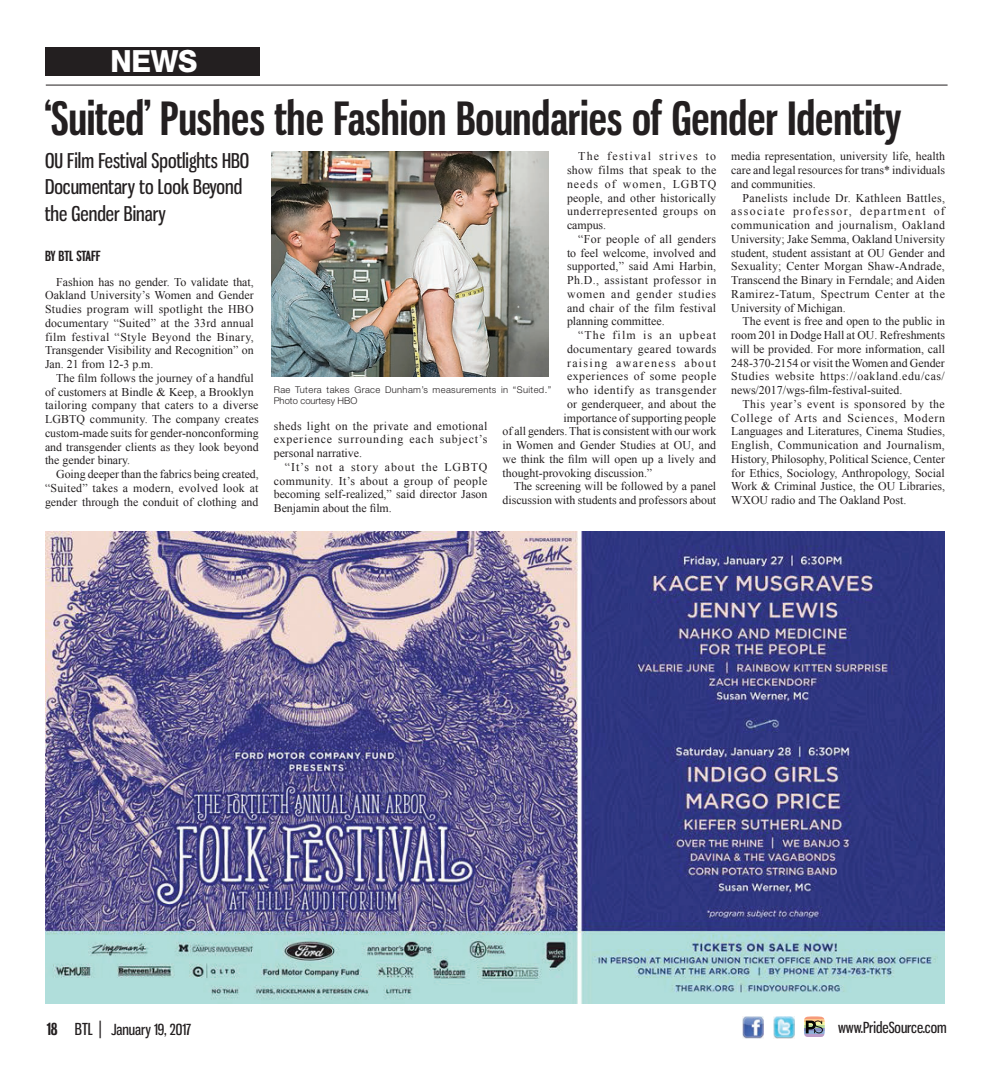
<style>
.page{position:relative;width:990px;height:1080px;background:#fff}
.page>*{position:absolute;margin:0;border:0;box-sizing:border-box;transform-origin:0 0}
.Headline_2_-_Small{font:700 45px "Gnuolane Rg";color:#231f20}
.Breif_Box_Title{font:800 30.62px "Helvetica Neue";color:#fff;scale:.94 1}
.Headline_2_-_Small-2{font:20px/26.2px "Gnuolane Rg";color:#231f20}
.t1{font:15px "Gnuolane Rg";color:#231f20}
.ByLine_New{font:700 13.75px "Gnuolane Rg";color:#231f20}
.Body_Copy{font:11.88px/13.8px "Times New Roman";color:#231f20;text-align:justify}
.Body_Copy-2{font:11.88px "Times New Roman";letter-spacing:.045em;color:#231f20}
.Body_Copy-3{font:11.88px "Times New Roman";letter-spacing:.03em;color:#231f20}
.Body_Copy-4{font:11.88px "Times New Roman";letter-spacing:.115em;color:#231f20}
.Body_Copy-5{font:11.88px "Times New Roman";letter-spacing:.09em;color:#231f20}
.Photo_Caption_-_off{font:300 9.38px/11.2px "Helvetica Neue LT Std";letter-spacing:.04em;color:#231f20}
.s1{font-weight:700;font-size:16.25px}
.s2{font-size:16.25px}
.s3{font-size:17.5px}
</style>
<div class="page">
<img style="left:773px;top:1016px;width:22px;height:22px">
<img style="left:742px;top:1016px;width:22px;height:22px">
<hr style="left:804px;top:1016px;width:21px;height:3px;background:#f69a7a">
<hr style="left:804px;top:1019px;width:21px;height:3px;background:#fdc88a">
<hr style="left:804px;top:1022px;width:21px;height:3px;background:#f6f3a2">
<hr style="left:804px;top:1025px;width:21px;height:3px;background:#b7d99b">
<hr style="left:804px;top:1028px;width:21px;height:3px;background:#868fc4">
<hr style="left:804px;top:1031px;width:21px;height:3px;background:#8fafd8">
<hr style="left:804px;top:1034px;width:21px;height:3px;background:#bb9cc9">
<svg style="left:806px;top:1021px;width:17px;height:12px"></svg>
<div style="left:45px;top:47px;width:214px;height:29px;background:#231f20"></div>
<hr style="left:46px;top:85px;width:902px;height:1px;background:#231f20">
<img style="left:45px;top:531px;width:900px;height:473px">
<img style="left:272px;top:151px;width:277px;height:225px">
<p class="Breif_Box_Title" style="left:110px;top:43px;width:94px">NEWS</p>
<p class="Headline_2_-_Small" style="left:45px;top:91px;width:858px">‘Suited’ Pushes the Fashion Boundaries of Gender Identity</p>
<p class="Headline_2_-_Small-2" style="left:45px;top:148px;width:206px">OU Film Festival Spotlights HBO<br>Documentary to Look Beyond the Gender Binary</p>
<p class="ByLine_New" style="left:45px;top:247px;width:57px">BY BTL STAFF</p>
<p class="Body_Copy" style="left:45px;top:275px;width:210px;text-indent:11px">Fashion has no gender. To validate that, Oakland University’s Women and Gender Studies program will spotlight the HBO documentary “Suited” at the 33rd annual film festival “Style Beyond the Binary, Transgender Visibility and Recognition” on Jan. 21 from 12-3 p.m.</p>
<p class="Body_Copy" style="left:45px;top:371px;width:215px;text-align:left;text-indent:11px">The film follows the journey of a handful of customers at Bindle &amp; Keep, a Brooklyn tailoring company that caters to a diverse LGBTQ community. The company creates custom-made suits for gender-nonconforming and transgender clients as they look beyond the gender binary.</p>
<p class="Body_Copy" style="left:45px;top:467px;width:215px;text-indent:11px">Going deeper than the fabrics being created, “Suited” takes a modern, evolved look at gender through the conduit of clothing and</p>
<p class="Body_Copy" style="left:567px;top:149px;width:151px;text-indent:11px">The festival strives to show films that speak to the needs of women, LGBTQ people, and other historically underrepresented groups on campus.</p>
<p class="Body_Copy" style="left:567px;top:232px;width:151px;text-indent:11px">“For people of all genders to feel welcome, involved and supported,” said Ami Harbin, Ph.D., assistant professor in women and gender studies and chair of the film festival planning committee.</p>
<p class="Body_Copy-5" style="left:578px;top:327px;width:139px">“The film is an upbeat</p>
<p class="Body_Copy-3" style="left:567px;top:341px;width:151px">documentary geared towards</p>
<p class="Body_Copy-4" style="left:567px;top:355px;width:151px">raising awareness about</p>
<p class="Body_Copy-2" style="left:567px;top:368px;width:151px">experiences of some people</p>
<p class="Body_Copy-2" style="left:567px;top:382px;width:151px">who identify as transgender</p>
<p class="Body_Copy" style="left:567px;top:397px;width:151px">or genderqueer, and about the</p>
<p class="Body_Copy" style="left:564px;top:411px;width:154px">importance of supporting people</p>
<p class="Body_Copy" style="left:503px;top:424px;width:215px">of all genders. That is consistent with our work</p>
<p class="Body_Copy" style="left:503px;top:438px;width:215px">in Women and Gender Studies at OU, and</p>
<p class="Body_Copy" style="left:503px;top:452px;width:215px">we think the film will open up a lively and</p>
<p class="Body_Copy" style="left:503px;top:466px;width:151px">thought-provoking discussion.”</p>
<p class="Body_Copy" style="left:503px;top:479px;width:215px;text-align:right">The screening will be followed by a panel discussion with students and professors about</p>
<p class="Body_Copy" style="left:731px;top:149px;width:215px">media representation, university life, health care and legal resources for trans* individuals and communities.</p>
<p class="Body_Copy" style="left:731px;top:191px;width:215px;text-indent:11px">Panelists include Dr. Kathleen Battles, associate professor, department of communication and journalism, Oakland University; Jake Semma, Oakland University student, student assistant at OU Gender and Sexuality; Center Morgan Shaw-Andrade, Transcend the Binary in Ferndale; and Aiden Ramirez-Tatum, Spectrum Center at the University of Michigan.</p>
<p class="Body_Copy" style="left:731px;top:314px;width:215px;text-indent:11px">The event is free and open to the public in room 201 in Dodge Hall at OU. Refreshments will be provided. For more information, call 248-370-2154 or visit the Women and Gender Studies website https://oakland.edu/cas/ news/2017/wgs-film-festival-suited.</p>
<p class="Body_Copy" style="left:731px;top:397px;width:215px;text-indent:11px">This year’s event is sponsored by the College of Arts and Sciences, Modern Languages and Literatures, Cinema Studies, English, Communication and Journalism, History, Philosophy, Political Science, Center for Ethics, Sociology, Anthropology, Social Work &amp; Criminal Justice, the OU Libraries, WXOU radio and The Oakland Post.</p>
<p class="Photo_Caption_-_off" style="left:274px;top:384px;width:279px">Rae Tutera takes Grace Dunham’s measurements in “Suited.”<br>Photo courtesy HBO</p>
<p class="Body_Copy" style="left:274px;top:419px;width:215px">sheds light on the private and emotional experience surrounding each subject’s personal narrative.</p>
<p class="Body_Copy" style="left:274px;top:460px;width:215px;text-indent:11px">“It’s not a story about the LGBTQ community. It’s about a group of people becoming self-realized,” said director Jason Benjamin about the film.</p>
<p class="t1" style="left:47px;top:1021px;width:146px"><span class="s1">18</span> <span class="s2">BTL</span> <span class="s3">|</span> January 19, 2017</p>
<p class="t1" style="left:838px;top:1019px;width:110px">www.PrideSource.com</p>
</div>
